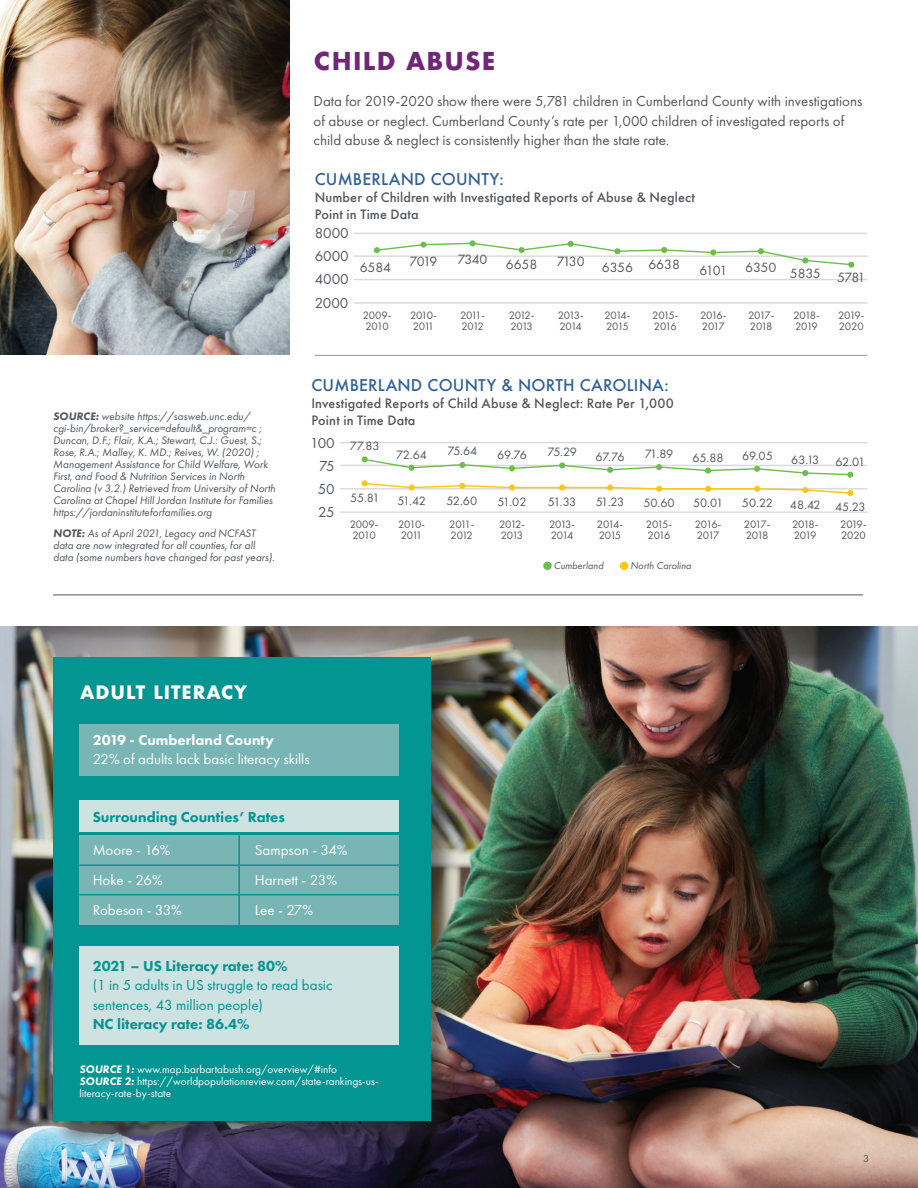
<style>
.page{position:relative;width:918px;height:1188px;background:#fff}
.page>*{position:absolute;margin:0;border:0;box-sizing:border-box;transform-origin:0 0}
.t1{font:700 24px "Futura";letter-spacing:.05em;color:#702777}
.t2{font:700 18px "Futura";letter-spacing:.05em;color:#fff}
.t3{font:500 15.75px "Futura";letter-spacing:.01em;color:#316196}
.t4{font:15px/19.5px "Futura PT";color:#54565a}
.t5{font:15px/30px "Futura PT";color:#fff}
.t6{font:800 15px "Futura PT";color:#029591}
.t7{font:15px/19.5px "Futura PT";color:#029591}
.t8{font:800 15px "Futura PT";color:#fff}
.t9{font:500 14.25px/17.1px "Futura PT";letter-spacing:.01em;color:#54565a}
.t10{font:13.95px "Futura PT";letter-spacing:-.025em;color:#54565a}
.t11{font:13.95px "Futura PT";color:#54565a}
.t12{font:12.6px "Futura PT";letter-spacing:-.035em;color:#54565a}
.t13{font:italic 11.25px/12px "Futura PT";color:#54565a}
.t14{font:11.25px/12px "Futura PT";color:#fff}
.t15{font:11.1px/11.1px "Futura PT";letter-spacing:-.1em;color:#54565a}
.t16{font:11.1px/11.1px "Futura PT";letter-spacing:-.025em;color:#54565a}
.t17{font:11.1px/11.1px "Futura PT";letter-spacing:-.08em;color:#54565a}
.t18{font:10.5px "Futura PT";color:#54565a}
.t19{font:italic 10.35px "Futura PT";color:#54565a}
.s1{font-weight:800}
.s2{font-weight:800;font-style:italic}
</style>
<div class="page">
<img style="left:0;top:626px;width:918px;height:562px">
<hr style="left:53px;top:595px;width:810px;height:1px;background:#54565a">
<hr style="left:340px;top:442px;width:527px;height:1px;background:#d9d9d9">
<hr style="left:340px;top:465px;width:527px;height:1px;background:#d9d9d9">
<hr style="left:340px;top:488px;width:527px;height:1px;background:#d9d9d9">
<hr style="left:340px;top:511px;width:527px;height:2px;background:#d9d9d9">
<svg style="left:362px;top:456px;width:491px;height:40px"></svg>
<div style="left:543px;top:562px;width:9px;height:8px;background:#6cbe4b;border-radius:50%"></div>
<div style="left:620px;top:562px;width:8px;height:8px;background:#fec60d;border-radius:50%"></div>
<hr style="left:315px;top:355px;width:552px;height:1px;background:#979899">
<hr style="left:354px;top:233px;width:513px;height:1px;background:#d9d9d9">
<hr style="left:354px;top:255px;width:513px;height:2px;background:#d9d9d9">
<hr style="left:354px;top:279px;width:513px;height:1px;background:#d9d9d9">
<hr style="left:354px;top:302px;width:513px;height:2px;background:#d9d9d9">
<svg style="left:374px;top:240px;width:480px;height:28px"></svg>
<div style="left:52px;top:656px;width:408px;height:495px;background:#231f20;opacity:.58"></div>
<div style="left:53px;top:657px;width:377px;height:464px;background:#029591"></div>
<div style="left:79px;top:724px;width:320px;height:52px;background:#78b5b4"></div>
<div style="left:79px;top:947px;width:320px;height:98px;background:#cee2e2"></div>
<div style="left:79px;top:801px;width:320px;height:31px;background:#cee2e2"></div>
<div style="left:79px;top:835px;width:320px;height:90px;background:#78b5b4"></div>
<hr style="left:79px;top:865px;width:321px;height:1px;background:#029591">
<hr style="left:79px;top:894px;width:321px;height:1px;background:#029591">
<hr style="left:238px;top:835px;width:2px;height:92px;background:#029591">
<img style="left:0;top:0;width:290px;height:355px">
<h1 class="t1" style="left:314px;top:43px;width:183px">CHILD ABUSE</h1>
<p class="t4" style="left:314px;top:92px;width:550px">Data for 2019-2020 show there were 5,781 children in Cumberland County with investigations of abuse or neglect. Cumberland County’s rate per 1,000 children of investigated reports of child abuse &amp; neglect is consistently higher than the state rate.</p>
<h3 class="t3" style="left:315px;top:168px;width:191px">CUMBERLAND COUNTY:</h3>
<p class="t9" style="left:315px;top:188px;width:382px">Number of Children with Investigated Reports of Abuse &amp; Neglect<br>Point in Time Data</p>
<p class="t13" style="left:53px;top:410px;width:224px"><span class="s1">SOURCE:</span> website https://sasweb.unc.edu/ cgi-bin/broker?_service=default&amp;_program=c ; Duncan, D.F.; Flair, K.A.; Stewart, C.J.: Guest, S.; Rose, R.A.; Malley, K. MD.; Reives, W. (2020) ; Management Assistance for Child Welfare, Work First, and Food &amp; Nutrition Services in North Carolina (v 3.2.) Retrieved from University of North Carolina at Chapel Hill Jordan Institute for Families https://jordaninstituteforfamilies.org</p>
<p class="t13" style="left:53px;top:527px;width:223px"><span class="s1">NOTE:</span> As of April 2021, Legacy and NCFAST data are now integrated for all counties, for all data (some numbers have changed for past years).</p>
<h3 class="t4" style="left:315px;top:224px;width:36px">8000</h3>
<h3 class="t4" style="left:315px;top:247px;width:36px">6000</h3>
<h3 class="t4" style="left:315px;top:270px;width:36px">4000</h3>
<h3 class="t4" style="left:315px;top:293px;width:35px">2000</h3>
<p class="t10" style="left:409px;top:253px;width:30px">7019</p>
<p class="t10" style="left:458px;top:252px;width:31px">7340</p>
<p class="t10" style="left:506px;top:257px;width:33px">6658</p>
<p class="t11" style="left:557px;top:257px;width:125px">7130 6356 6638</p>
<p class="t10" style="left:699px;top:262px;width:29px">6101</p>
<p class="t10" style="left:745px;top:265px;width:122px">6350 5835 5781</p>
<p class="t10" style="left:360px;top:259px;width:33px">6584</p>
<p class="t16" style="left:363px;top:310px;width:30px">2009-<br>2010</p>
<p class="t17" style="left:410px;top:310px;width:28px">2010-<br>2011</p>
<p class="t15" style="left:460px;top:310px;width:27px">2011-<br>2012</p>
<p class="t15" style="left:509px;top:310px;width:27px">2012-<br>2013</p>
<p class="t15" style="left:558px;top:310px;width:28px">2013-<br>2014</p>
<p class="t15" style="left:604px;top:310px;width:28px">2014-<br>2015</p>
<p class="t15" style="left:652px;top:310px;width:28px">2015-<br>2016</p>
<p class="t15" style="left:700px;top:310px;width:28px">2016-<br>2017</p>
<p class="t15" style="left:748px;top:310px;width:28px">2017-<br>2018</p>
<p class="t15" style="left:793px;top:310px;width:28px">2018-<br>2019</p>
<p class="t16" style="left:838px;top:310px;width:28px">2019-<br>2020</p>
<h3 class="t3" style="left:311px;top:374px;width:359px">CUMBERLAND COUNTY &amp; NORTH CAROLINA:</h3>
<p class="t9" style="left:311px;top:395px;width:364px">Investigated Reports of Child Abuse &amp; Neglect: Rate Per 1,000<br>Point in Time Data</p>
<p class="t12" style="left:350px;top:439px;width:31px">77.83</p>
<h3 class="t4" style="left:310px;top:433px;width:26px">100</h3>
<p class="t12" style="left:447px;top:443px;width:32px">75.64</p>
<p class="t12" style="left:547px;top:445px;width:31px">75.29</p>
<p class="t12" style="left:645px;top:446px;width:30px">71.89</p>
<p class="t12" style="left:396px;top:448px;width:32px">72.64</p>
<p class="t12" style="left:397px;top:494px;width:30px">51.42</p>
<p class="t12" style="left:497px;top:448px;width:31px">69.76</p>
<p class="t12" style="left:497px;top:494px;width:31px">51.02</p>
<p class="t12" style="left:742px;top:448px;width:32px">69.05</p>
<p class="t12" style="left:791px;top:452px;width:29px">63.13</p>
<p class="t12" style="left:836px;top:454px;width:31px">62.01</p>
<p class="t12" style="left:742px;top:496px;width:32px">50.22</p>
<p class="t12" style="left:790px;top:498px;width:77px">48.42 45.23</p>
<p class="t12" style="left:596px;top:449px;width:30px">67.76</p>
<p class="t12" style="left:596px;top:494px;width:30px">51.23</p>
<p class="t12" style="left:693px;top:450px;width:33px">65.88</p>
<p class="t12" style="left:693px;top:496px;width:32px">50.01</p>
<h3 class="t4" style="left:319px;top:456px;width:17px">75</h3>
<h3 class="t4" style="left:318px;top:479px;width:19px">50</h3>
<p class="t12" style="left:350px;top:490px;width:31px">55.81</p>
<p class="t16" style="left:350px;top:519px;width:30px">2009-<br>2010</p>
<p class="t17" style="left:398px;top:519px;width:28px">2010-<br>2011</p>
<p class="t15" style="left:449px;top:519px;width:27px">2011-<br>2012</p>
<p class="t15" style="left:499px;top:519px;width:27px">2012-<br>2013</p>
<p class="t15" style="left:549px;top:519px;width:28px">2013-<br>2014</p>
<p class="t15" style="left:597px;top:519px;width:28px">2014-<br>2015</p>
<p class="t15" style="left:646px;top:519px;width:28px">2015-<br>2016</p>
<p class="t15" style="left:695px;top:519px;width:28px">2016-<br>2017</p>
<p class="t15" style="left:744px;top:519px;width:28px">2017-<br>2018</p>
<p class="t15" style="left:792px;top:519px;width:28px">2018-<br>2019</p>
<p class="t16" style="left:840px;top:519px;width:28px">2019-<br>2020</p>
<p class="t12" style="left:446px;top:494px;width:32px">52.60</p>
<p class="t12" style="left:548px;top:494px;width:30px">51.33</p>
<p class="t12" style="left:643px;top:496px;width:33px">50.60</p>
<h3 class="t4" style="left:318px;top:502px;width:18px">25</h3>
<p class="t19" style="left:554px;top:560px;width:51px">Cumberland</p>
<p class="t19" style="left:630px;top:560px;width:62px">North Carolina</p>
<h2 class="t2" style="left:80px;top:679px;width:169px">ADULT LITERACY</h2>
<h3 class="t8" style="left:93px;top:731px;width:183px">2019 - Cumberland County</h3>
<h3 class="t5" style="left:93px;top:744px;width:218px">22% of adults lack basic literacy skills</h3>
<h3 class="t6" style="left:93px;top:807px;width:194px">Surrounding Counties’ Rates</h3>
<h3 class="t5" style="left:93px;top:834px;width:91px">Moore - 16%<br>Hoke - 26%<br>Robeson - 33%</h3>
<h3 class="t5" style="left:255px;top:834px;width:94px">Sampson - 34%<br>Harnett - 23%<br>Lee - 27%</h3>
<h3 class="t6" style="left:93px;top:956px;width:197px">2021 – US Literacy rate: 80%</h3>
<h3 class="t7" style="left:93px;top:976px;width:242px">(1 in 5 adults in US struggle to read basic sentences, 43 million people)</h3>
<h3 class="t6" style="left:93px;top:1015px;width:159px">NC literacy rate: 86.4%</h3>
<p class="t14" style="left:79px;top:1063px;width:301px"><span class="s2">SOURCE 1:</span> www.map.barbartabush.org/overview/#info<br><span class="s2">SOURCE 2:</span> https://worldpopulationreview.com/state-rankings-us&shy;literacy-rate-by-state</p>
<p class="t18" style="left:863px;top:1152px;width:7px">3</p>
</div>
